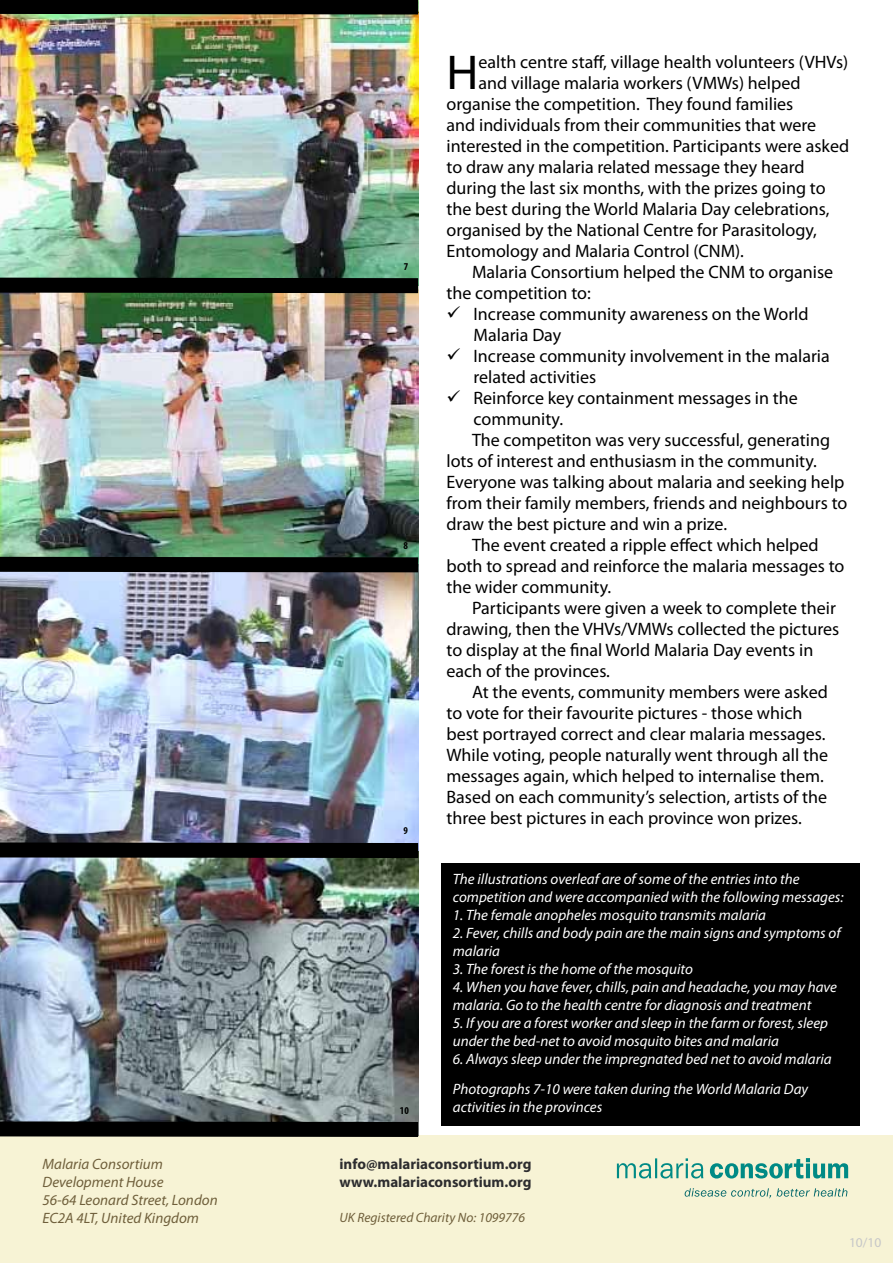
<style>
.page{position:relative;width:893px;height:1263px;background:#fff}
.page>*{position:absolute;margin:0;border:0;box-sizing:border-box;transform-origin:0 0}
.t1{font:49.2px "Myriad Pro";color:#000}
.t2{font:18px "Myriad Pro";color:#000}
.t3{font:italic 15px/18px "Myriad Pro";color:#fff}
.t4{font:italic 15px/18px "Myriad Pro";color:#6f5f3b}
.t5{font:700 15px/18px "Myriad Pro";color:#2d2d2f}
.t6{font:italic 13.5px "Myriad Pro";color:#6f5f3b}
.t7{font:13.5px "Myriad Pro";color:#c6c7c8}
.t8{font:700 condensed 10.5px "Myriad Pro";color:#000}
</style>
<div class="page">
<div style="left:441px;top:863px;width:419px;height:262px;background:#000"></div>
<div style="left:0;top:1136px;width:893px;height:127px;background:#f7f3d5"></div>
<svg style="left:617px;top:1158px;width:231px;height:20px"></svg>
<svg style="left:685px;top:1188px;width:162px;height:10px"></svg>
<img style="left:0;top:22px;width:418px;height:527px">
<img style="left:0;top:580px;width:418px;height:534px">
<img style="left:0;top:270px;width:419px;height:31px">
<img style="left:0;top:0;width:419px;height:22px">
<img style="left:0;top:549px;width:419px;height:31px">
<img style="left:0;top:835px;width:419px;height:30px">
<svg style="left:0;top:1114px;width:433px;height:23px;background:#303335"></svg>
<p class="t8" style="left:404px;top:259px;width:6px">7</p>
<p class="t8" style="left:403px;top:539px;width:6px">8</p>
<p class="t8" style="left:403px;top:824px;width:6px">9</p>
<p class="t8" style="left:400px;top:1103px;width:10px">10</p>
<h1 class="t1" style="left:446px;top:42px;width:34px">H</h1>
<p class="t2" style="left:479px;top:50px;width:371px">ealth centre staff, village health volunteers (VHVs)</p>
<p class="t2" style="left:479px;top:71px;width:324px">and village malaria workers (VMWs) helped</p>
<p class="t2" style="left:446px;top:92px;width:348px">organise the competition. They found families</p>
<p class="t2" style="left:446px;top:113px;width:371px">and individuals from their communities that were</p>
<p class="t2" style="left:446px;top:134px;width:404px">interested in the competition. Participants were asked</p>
<p class="t2" style="left:446px;top:155px;width:360px">to draw any malaria related message they heard</p>
<p class="t2" style="left:446px;top:176px;width:381px">during the last six months, with the prizes going to</p>
<p class="t2" style="left:446px;top:197px;width:385px">the best during the World Malaria Day celebrations,</p>
<p class="t2" style="left:446px;top:218px;width:372px">organised by the National Centre for Parasitology,</p>
<p class="t2" style="left:446px;top:239px;width:299px">Entomology and Malaria Control (CNM).</p>
<p class="t2" style="left:472px;top:260px;width:363px">Malaria Consortium helped the CNM to organise</p>
<p class="t2" style="left:446px;top:281px;width:146px">the competition to:</p>
<p class="t2" style="left:473px;top:302px;width:337px">Increase community awareness on the World</p>
<p class="t2" style="left:473px;top:323px;width:89px">Malaria Day</p>
<p class="t2" style="left:473px;top:344px;width:358px">Increase community involvement in the malaria</p>
<p class="t2" style="left:473px;top:365px;width:124px">related activities</p>
<p class="t2" style="left:473px;top:386px;width:326px">Reinforce key containment messages in the</p>
<p class="t2" style="left:473px;top:407px;width:91px">community.</p>
<p class="t2" style="left:472px;top:428px;width:360px">The competiton was very successful, generating</p>
<p class="t2" style="left:446px;top:449px;width:372px">lots of interest and enthusiasm in the community.</p>
<p class="t2" style="left:446px;top:470px;width:399px">Everyone was talking about malaria and seeking help</p>
<p class="t2" style="left:446px;top:491px;width:402px">from their family members, friends and neighbours to</p>
<p class="t2" style="left:446px;top:512px;width:282px">draw the best picture and win a prize.</p>
<p class="t2" style="left:472px;top:534px;width:348px">The event created a ripple effect which helped</p>
<p class="t2" style="left:446px;top:555px;width:399px">both to spread and reinforce the malaria messages to</p>
<p class="t2" style="left:446px;top:576px;width:166px">the wider community.</p>
<p class="t2" style="left:472px;top:597px;width:365px">Participants were given a week to complete their</p>
<p class="t2" style="left:446px;top:618px;width:394px">drawing, then the VHVs/VMWs collected the pictures</p>
<p class="t2" style="left:446px;top:639px;width:368px">to display at the final World Malaria Day events in</p>
<p class="t2" style="left:446px;top:660px;width:165px">each of the provinces.</p>
<p class="t2" style="left:472px;top:681px;width:357px">At the events, community members were asked</p>
<p class="t2" style="left:446px;top:702px;width:357px">to vote for their favourite pictures - those which</p>
<p class="t2" style="left:446px;top:723px;width:381px">best portrayed correct and clear malaria messages.</p>
<p class="t2" style="left:446px;top:744px;width:383px">While voting, people naturally went through all the</p>
<p class="t2" style="left:446px;top:765px;width:379px">messages again, which helped to internalise them.</p>
<p class="t2" style="left:446px;top:786px;width:382px">Based on each community’s selection, artists of the</p>
<p class="t2" style="left:446px;top:807px;width:357px">three best pictures in each province won prizes.</p>
<p class="t3" style="left:453px;top:869px;width:392px">The illustrations overleaf are of some of the entries into the competition and were accompanied with the following messages:</p>
<p class="t3" style="left:453px;top:905px;width:315px">1. The female anopheles mosquito transmits malaria</p>
<p class="t3" style="left:453px;top:923px;width:389px">2. Fever, chills and body pain are the main signs and symptoms of malaria</p>
<p class="t3" style="left:453px;top:959px;width:242px">3. The forest is the home of the mosquito</p>
<p class="t3" style="left:453px;top:977px;width:386px">4. When you have fever, chills, pain and headache, you may have malaria. Go to the health centre for diagnosis and treatment</p>
<p class="t3" style="left:453px;top:1013px;width:377px">5. If you are a forest worker and sleep in the farm or forest, sleep under the bed-net to avoid mosquito bites and malaria</p>
<p class="t3" style="left:453px;top:1043px;width:380px;line-height:30px">6. Always sleep under the impregnated bed net to avoid malaria<br>Photographs 7-10 were taken during the World Malaria Day</p>
<p class="t3" style="left:453px;top:1097px;width:151px">activities in the provinces</p>
<p class="t4" style="left:43px;top:1155px;width:177px">Malaria Consortium<br>Development House<br>56-64 Leonard Street, London<br>EC2A 4LT, United Kingdom</p>
<p class="t5" style="left:340px;top:1155px;width:194px">info@malariaconsortium.org www.malariaconsortium.org</p>
<p class="t6" style="left:340px;top:1209px;width:187px">UK Registered Charity No: 1099776</p>
<p class="t7" style="left:849px;top:1234px;width:34px">10/10</p>
</div>
